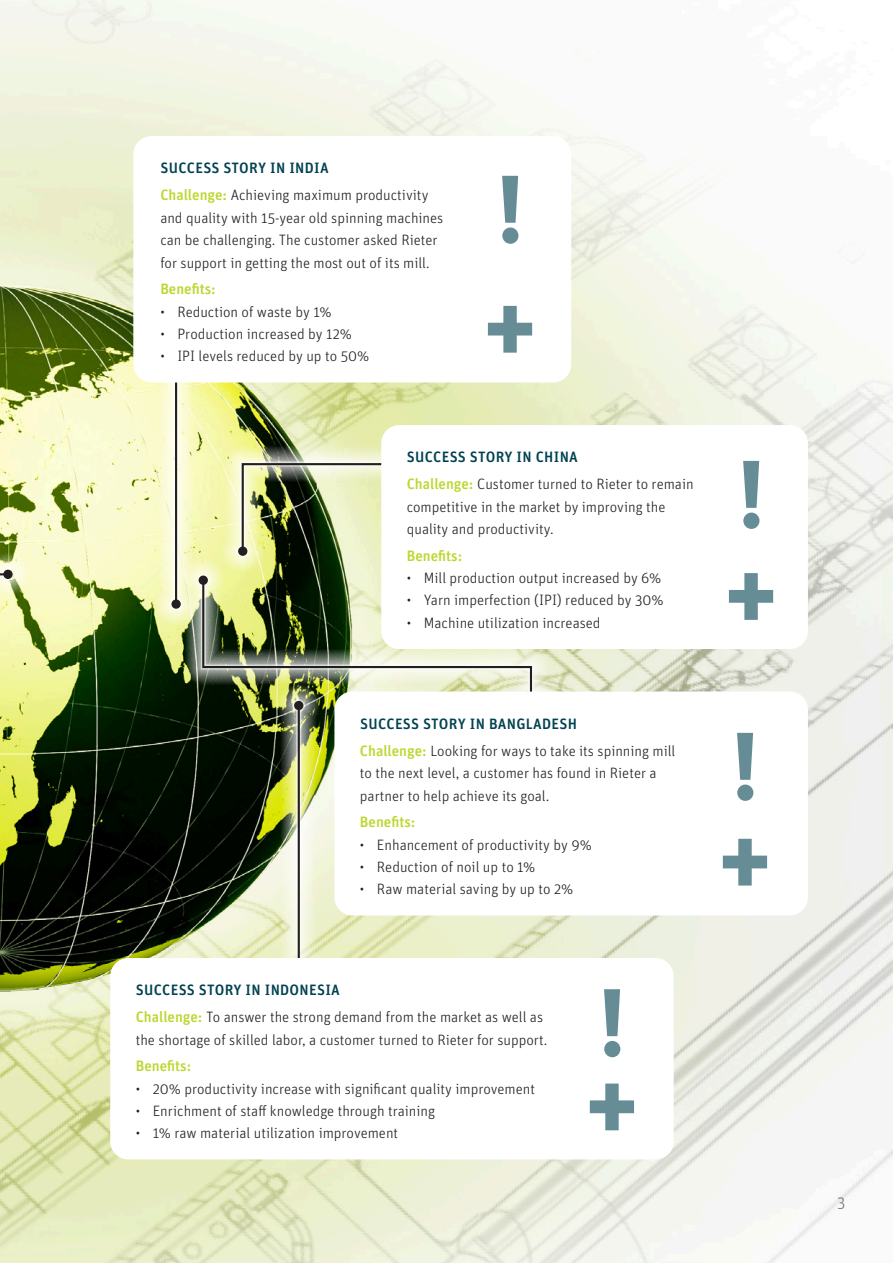
<style>
.page{position:relative;width:893px;height:1263px;background:#fff}
.page>*{position:absolute;margin:0;border:0;box-sizing:border-box;transform-origin:0 0}
.t1{font:700 96.15px/115.8px "Unit Pro";color:#004251}
.t2{font:300 16.5px "Unit Pro";color:#76787b}
.t3{font:300 15px/26.7px "Unit Pro";color:#231f20}
.t4{font:500 15px "Unit Pro";color:#bed630}
.s1{font-weight:500;color:#004251}
.s2{font-weight:500;color:#bed630}
</style>
<div class="page">
<img style="left:0;top:0;width:893px;height:1263px">
<img style="left:277px;top:722px;width:44px;height:236px">
<hr style="left:298px;top:706px;width:2px;height:272px;background:#231f20">
<svg style="left:154px;top:382px;width:18px;height:244px;background:#f7f8cc"></svg>
<svg style="left:0;top:553px;width:30px;height:399px;background:#999f58"></svg>
<div style="left:3px;top:570px;width:10px;height:9px;background:#231f20;border-radius:50%"></div>
<svg style="left:0;top:570px;width:8px;height:368px;background:#b5ba5f"></svg>
<svg style="left:182px;top:649px;width:367px;height:73px;background:#5b6549"></svg>
<img style="left:172px;top:382px;width:363px;height:325px">
<div style="left:133px;top:136px;width:438px;height:246px;background:#fff;border-radius:18px"></div>
<div style="left:110px;top:958px;width:564px;height:201px;background:#fff;border-radius:18px"></div>
<div style="left:334px;top:691px;width:474px;height:224px;background:#fff;border-radius:18px"></div>
<div style="left:381px;top:425px;width:427px;height:224px;background:#fff;border-radius:18px"></div>
<p class="t3" style="left:160px;top:154px;width:270px"><span class="s1">SUCCESS STORY IN INDIA<br></span><span class="s2">Challenge:</span> Achieving maximum productivity</p>
<p class="t3" style="left:160px;top:206px;width:285px;line-height:22.5px">and quality with 15-year old spinning machines can be challenging. The customer asked Rieter for support in getting the most out of its mill.</p>
<p class="t4" style="left:160px;top:278px;width:57px">Benefits:</p>
<p class="t3" style="left:160px;top:297px;width:173px">• Reduction of waste by 1%</p>
<p class="t3" style="left:160px;top:320px;width:193px">• Production increased by 12%</p>
<p class="t3" style="left:160px;top:342px;width:210px">• IPI levels reduced by up to 50%</p>
<h1 class="t1" style="left:482px;top:142px;width:57px">! +</h1>
<p class="t3" style="left:407px;top:443px;width:288px"><span class="s1">SUCCESS STORY IN CHINA<br></span><span class="s2">Challenge:</span> Customer turned to Rieter to remain</p>
<p class="t3" style="left:407px;top:495px;width:260px;line-height:22.5px">competitive in the market by improving the quality and productivity.</p>
<p class="t4" style="left:407px;top:544px;width:57px">Benefits:</p>
<p class="t3" style="left:407px;top:564px;width:256px">• Mill production output increased by 6%</p>
<p class="t3" style="left:407px;top:586px;width:258px">• Yarn imperfection (IPI) reduced by 30%</p>
<p class="t3" style="left:407px;top:608px;width:195px">• Machine utilization increased</p>
<h1 class="t1" style="left:723px;top:436px;width:57px;line-height:97.9px">! +</h1>
<p class="t3" style="left:360px;top:710px;width:317px"><span class="s1">SUCCESS STORY IN BANGLADESH<br></span><span class="s2">Challenge:</span> Looking for ways to take its spinning mill</p>
<p class="t3" style="left:360px;top:761px;width:298px;line-height:22.5px">to the next level, a customer has found in Rieter a partner to help achieve its goal.</p>
<p class="t4" style="left:360px;top:811px;width:57px">Benefits:</p>
<p class="t3" style="left:360px;top:830px;width:233px">• Enhancement of productivity by 9%</p>
<p class="t3" style="left:360px;top:853px;width:177px">• Reduction of noil up to 1%</p>
<p class="t3" style="left:360px;top:875px;width:215px">• Raw material saving by up to 2%</p>
<p class="t3" style="left:136px;top:976px;width:409px"><span class="s1">SUCCESS STORY IN INDONESIA<br></span><span class="s2">Challenge:</span> To answer the strong demand from the market as well as</p>
<p class="t3" style="left:136px;top:1025px;width:413px">the shortage of skilled labor, a customer turned to Rieter for support.</p>
<p class="t4" style="left:136px;top:1055px;width:57px">Benefits:</p>
<p class="t3" style="left:136px;top:1074px;width:401px">• 20% productivity increase with significant quality improvement</p>
<p class="t3" style="left:136px;top:1097px;width:301px">• Enrichment of staff knowledge through training</p>
<p class="t3" style="left:136px;top:1119px;width:264px">• 1% raw material utilization improvement</p>
<h1 class="t1" style="left:584px;top:973px;width:57px;line-height:80.1px">! +</h1>
<h1 class="t1" style="left:717px;top:711px;width:57px;line-height:91.7px">! +</h1>
<p class="t2" style="left:838px;top:1191px;width:10px">3</p>
</div>
